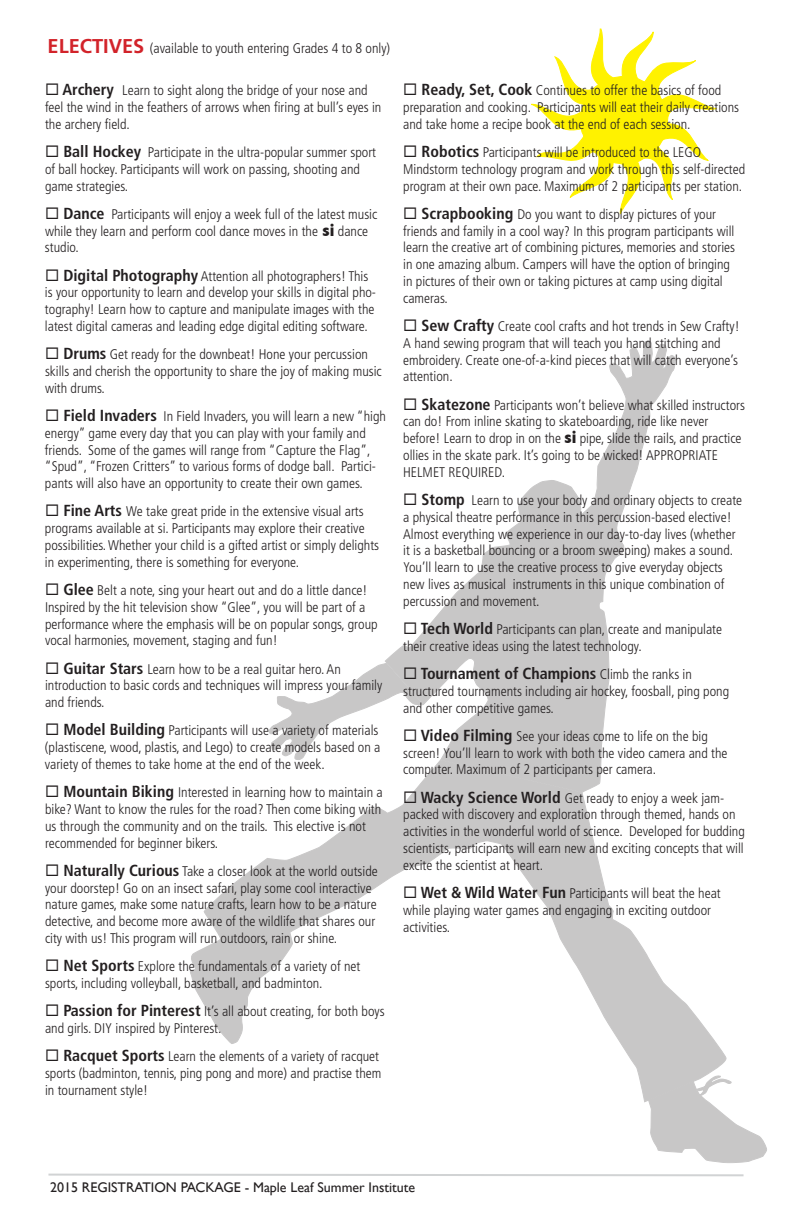
<style>
.page{position:relative;width:792px;height:1224px;background:#fff}
.page>*{position:absolute;margin:0;border:0;box-sizing:border-box;transform-origin:0 0}
.t1{font:700 condensed 16px "Frutiger";color:#231f20}
.t2{font:300 condensed 14px/16.8px "Frutiger";color:#231f20}
.t3{font:14px "Gill Sans";color:#231f20}
.s1{font-weight:700;font-stretch:normal;font-size:20px;color:#d2232a}
.s2{font-weight:700;font-size:16px}
.s3{font-family:"Abadi";font-weight:800;font-size:18px}
.s4{font-weight:300;font-size:14px}
</style>
<div class="page">
<svg style="left:48px;top:1173px;width:696px;height:4px"></svg>
<svg style="left:596px;top:340px;width:80px;height:214px"></svg>
<svg style="left:385px;top:480px;width:237px;height:280px;fill:#c8c7c7"></svg>
<svg style="left:269px;top:663px;width:155px;height:97px"></svg>
<svg style="left:190px;top:760px;width:537px;height:342px"></svg>
<svg style="left:648px;top:1074px;width:119px;height:89px"></svg>
<svg style="left:531px;top:28px;width:186px;height:187px"></svg>
<p class="t2" style="left:48px;top:40px;width:344px"><span class="s1">ELECTIVES</span> (available to youth entering Grades 4 to 8 only)</p>
<p class="t2" style="left:45px;top:82px;width:338px">◻ <span class="s2">Archery</span> Learn to sight along the bridge of your nose and feel the wind in the feathers of arrows when firing at bull’s eyes in the archery field.</p>
<p class="t2" style="left:45px;top:144px;width:333px">◻ <span class="s2">Ball Hockey</span> Participate in the ultra-popular summer sport of ball hockey. Participants will work on passing, shooting and game strategies.</p>
<p class="t2" style="left:45px;top:206px;width:334px">◻ <span class="s2">Dance</span> Participants will enjoy a week full of the latest music while they learn and perform cool dance moves in the <span class="s3">si</span> dance studio.</p>
<p class="t2" style="left:45px;top:268px;width:333px">◻ <span class="s2">Digital Photography</span> Attention all photographers! This is your opportunity to learn and develop your skills in digital pho&shy;tography! Learn how to capture and manipulate images with the latest digital cameras and leading edge digital editing software.</p>
<p class="t2" style="left:45px;top:346px;width:338px">◻ <span class="s2">Drums</span> Get ready for the downbeat! Hone your percussion skills and cherish the opportunity to share the joy of making music with drums.</p>
<p class="t2" style="left:45px;top:408px;width:343px">◻ <span class="s2">Field Invaders</span> In Field Invaders, you will learn a new “high energy” game every day that you can play with your family and friends. Some of the games will range from “Capture the Flag”, “Spud”, “Frozen Critters” to various forms of dodge ball. Partici&shy;pants will also have an opportunity to create their own games.</p>
<p class="t2" style="left:45px;top:503px;width:336px">◻ <span class="s2">Fine Arts</span> We take great pride in the extensive visual arts programs available at si. Participants may explore their creative possibilities. Whether your child is a gifted artist or simply delights in experimenting, there is something for everyone.</p>
<p class="t2" style="left:45px;top:582px;width:334px">◻ <span class="s2">Glee</span> Belt a note, sing your heart out and do a little dance!<br>Inspired by the hit television show “Glee”, you will be part of a performance where the emphasis will be on popular songs, group vocal harmonies, movement, staging and fun!</p>
<p class="t2" style="left:45px;top:661px;width:339px">◻ <span class="s2">Guitar Stars</span> Learn how to be a real guitar hero. An introduction to basic cords and techniques will impress your family and friends.</p>
<p class="t2" style="left:45px;top:722px;width:337px">◻ <span class="s2">Model Building</span> Participants will use a variety of materials (plastiscene, wood, plastis, and Lego) to create models based on a variety of themes to take home at the end of the week.</p>
<p class="t2" style="left:45px;top:784px;width:339px">◻ <span class="s2">Mountain Biking</span> Interested in learning how to maintain a bike? Want to know the rules for the road? Then come biking with us through the community and on the trails. This elective is not recommended for beginner bikers.</p>
<p class="t2" style="left:45px;top:863px;width:334px">◻ <span class="s2">Naturally Curious</span> Take a closer look at the world outside your doorstep! Go on an insect safari, play some cool interactive nature games, make some nature crafts, learn how to be a nature detective, and become more aware of the wildlife that shares our city with us! This program will run outdoors, rain or shine.</p>
<p class="t2" style="left:45px;top:958px;width:317px">◻ <span class="s2">Net Sports</span> Explore the fundamentals of a variety of net sports, including volleyball, basketball, and badminton.</p>
<p class="t2" style="left:45px;top:1003px;width:341px">◻ <span class="s2">Passion for Pinterest</span> It’s all about creating, for both boys and girls. DIY inspired by Pinterest.</p>
<p class="t2" style="left:45px;top:1048px;width:338px">◻ <span class="s2">Racquet Sports</span> Learn the elements of a variety of racquet sports (badminton, tennis, ping pong and more) and practise them in tournament style!</p>
<p class="t2" style="left:403px;top:82px;width:337px">◻ <span class="s2">Ready, Set, Cook</span> Continues to offer the basics of food preparation and cooking. Participants will eat their daily creations and take home a recipe book at the end of each session.</p>
<p class="t2" style="left:403px;top:144px;width:344px">◻ <span class="s2">Robotics</span> Participants will be introduced to the LEGO<br>Mindstorm technology program and work through this self-directed program at their own pace. Maximum of 2 participants per station.</p>
<p class="t2" style="left:403px;top:206px;width:333px">◻ <span class="s2">Scrapbooking</span> Do you want to display pictures of your friends and family in a cool way? In this program participants will learn the creative art of combining pictures, memories and stories in one amazing album. Campers will have the option of bringing in pictures of their own or taking pictures at camp using digital cameras.</p>
<p class="t2" style="left:403px;top:318px;width:338px">◻ <span class="s2">Sew Crafty</span> Create cool crafts and hot trends in Sew Crafty!<br>A hand sewing program that will teach you hand stitching and embroidery. Create one-of-a-kind pieces that will catch everyone’s attention.</p>
<p class="t2" style="left:403px;top:397px;width:343px">◻ <span class="s2">Skatezone</span> Participants won’t believe what skilled instructors can do! From inline skating to skateboarding, ride like never before! Learn to drop in on the <span class="s3">si</span> pipe, slide the rails, and practice ollies in the skate park. It’s going to be wicked! APPROPRIATE HELMET REQUIRED.</p>
<p class="t2" style="left:403px;top:492px;width:341px">◻ <span class="s2">Stomp</span> Learn to use your body and ordinary objects to create a physical theatre performance in this percussion-based elective!<br>Almost everything we experience in our day-to-day lives (whether it is a basketball bouncing or a broom sweeping) makes a sound.<br>You’ll learn to use the creative process to give everyday objects new lives as musical instruments in this unique combination of percussion and movement.</p>
<p class="t2" style="left:403px;top:621px;width:320px">◻ <span class="s2">Tech World</span> Participants can plan, create and manipulate their creative ideas using the latest technology.</p>
<p class="t1" style="left:403px;top:664px;width:290px">◻ Tournament of Champions <span class="s4">Climb the ranks in</span></p>
<p class="t2" style="left:403px;top:683px;width:328px">structured tournaments including air hockey, foosball, ping pong and other competitive games.</p>
<p class="t2" style="left:403px;top:728px;width:326px">◻ <span class="s2">Video Filming</span> See your ideas come to life on the big screen! You’ll learn to work with both the video camera and the computer. Maximum of 2 participants per camera.</p>
<p class="t2" style="left:403px;top:790px;width:343px">◻ <span class="s2">Wacky Science World</span> Get ready to enjoy a week jam&shy;packed with discovery and exploration through themed, hands on activities in the wonderful world of science. Developed for budding scientists, participants will earn new and exciting concepts that will excite the scientist at heart.</p>
<p class="t2" style="left:403px;top:885px;width:319px">◻ <span class="s2">Wet &amp; Wild Water Fun</span> Participants will beat the heat while playing water games and engaging in exciting outdoor activities.</p>
<p class="t3" style="left:50px;top:1179px;width:367px">2015 REGISTRATION PACKAGE - Maple Leaf Summer Institute</p>
</div>
